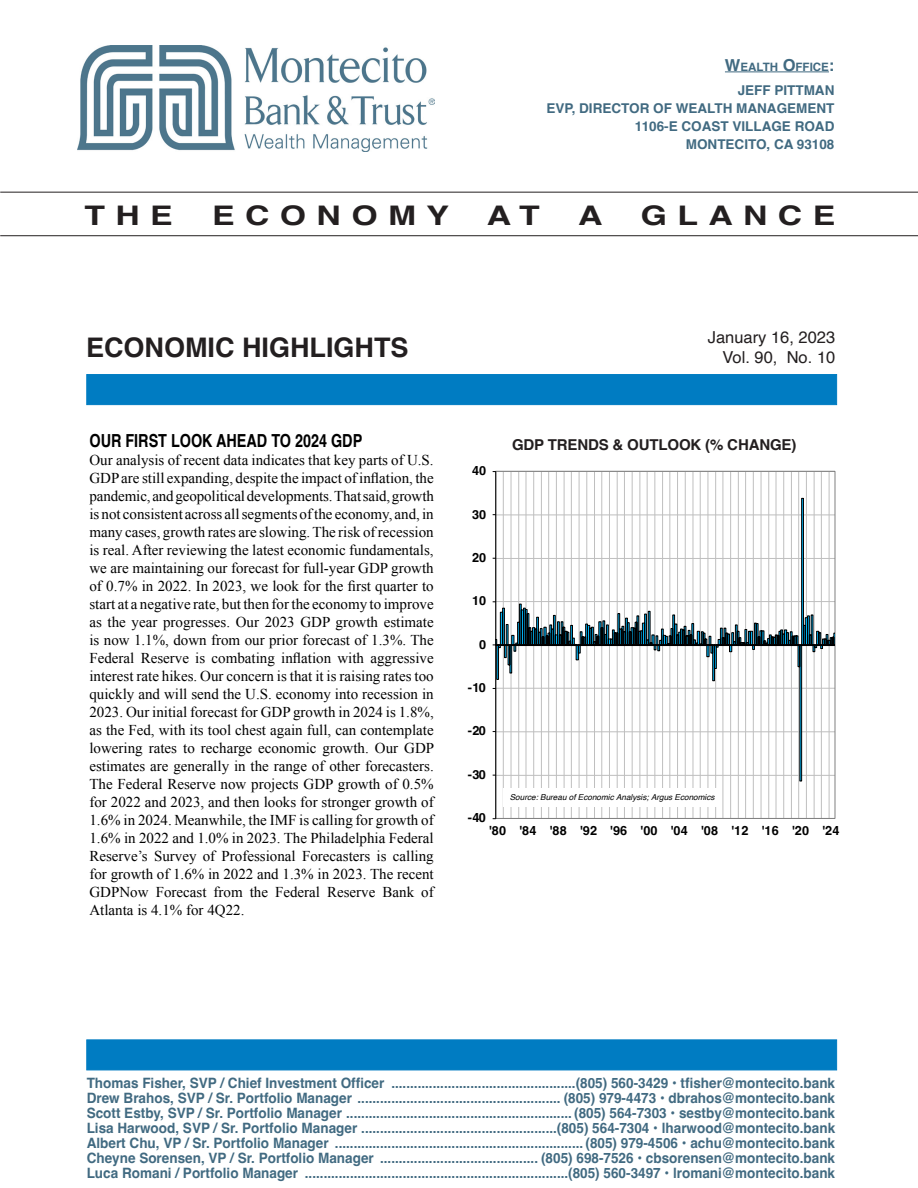
<style>
.page{position:relative;width:918px;height:1188px;background:#fff}
.page>*{position:absolute;margin:0;border:0;box-sizing:border-box;transform-origin:0 0}
.ALL_REPORTS_Header{font:700 27px "Helvetica";color:#231f20}
.ALL_REPORTS_Header-2{font:700 27px "Helvetica";color:#231f20;scale:1.25 1}
.ALL_REPORTS_Header-3{font:700 27px "Helvetica";letter-spacing:.31em;color:#231f20;scale:1.25 1}
.Story_Head{font:700 18px "Helvetica";color:#000;scale:.8 1}
.t1{font:16.5px "Helvetica";color:#231f20}
.Summary_Text{font:15px/18px "Times New Roman";color:#000;text-align:justify}
.Chart_Header{font:700 15px "Helvetica";letter-spacing:-.01em;color:#231f20}
.MBT_Footer{font:700 14.25px "Helvetica";color:#416a81;scale:.95 1}
.t2{font:700 13.5px "Helvetica";color:#416a81}
.t3{font:700 12.75px "Helvetica";letter-spacing:.015em;color:#000}
.t4{font:700 11.55px "Helvetica";color:#416a81}
.t5{font:700 10.95px "Helvetica";color:#000}
.t6{font:italic 8.1px "Helvetica";color:#000}
.s1{font-size:16.5px}
</style>
<div class="page">
<hr style="left:0;top:235px;width:918px;height:1px;background:#231f20">
<hr style="left:0;top:192px;width:918px;height:1px;background:#231f20">
<div style="left:86px;top:374px;width:751px;height:31px;background:#007cc2;border:1px solid #007cc2"></div>
<div style="left:86px;top:1040px;width:751px;height:30px;background:#007cc2"></div>
<hr style="left:503px;top:471px;width:1px;height:347px;background:#bfbfbf">
<hr style="left:511px;top:471px;width:1px;height:347px;background:#bfbfbf">
<hr style="left:518px;top:471px;width:1px;height:347px;background:#bfbfbf">
<hr style="left:526px;top:471px;width:1px;height:347px;background:#bfbfbf">
<hr style="left:533px;top:471px;width:1px;height:347px;background:#bfbfbf">
<hr style="left:541px;top:471px;width:1px;height:347px;background:#bfbfbf">
<hr style="left:548px;top:471px;width:1px;height:347px;background:#bfbfbf">
<hr style="left:556px;top:471px;width:1px;height:347px;background:#bfbfbf">
<hr style="left:564px;top:471px;width:1px;height:347px;background:#bfbfbf">
<hr style="left:571px;top:471px;width:1px;height:347px;background:#bfbfbf">
<hr style="left:579px;top:471px;width:1px;height:347px;background:#bfbfbf">
<hr style="left:586px;top:471px;width:1px;height:347px;background:#bfbfbf">
<hr style="left:594px;top:471px;width:1px;height:347px;background:#bfbfbf">
<hr style="left:601px;top:471px;width:1px;height:347px;background:#bfbfbf">
<hr style="left:609px;top:471px;width:1px;height:347px;background:#bfbfbf">
<hr style="left:617px;top:471px;width:1px;height:347px;background:#bfbfbf">
<hr style="left:624px;top:471px;width:1px;height:347px;background:#bfbfbf">
<hr style="left:632px;top:471px;width:1px;height:347px;background:#bfbfbf">
<hr style="left:640px;top:471px;width:1px;height:347px;background:#bfbfbf">
<hr style="left:647px;top:471px;width:1px;height:347px;background:#bfbfbf">
<hr style="left:655px;top:471px;width:1px;height:347px;background:#bfbfbf">
<hr style="left:662px;top:471px;width:1px;height:347px;background:#bfbfbf">
<hr style="left:669px;top:471px;width:1px;height:347px;background:#bfbfbf">
<hr style="left:677px;top:471px;width:1px;height:347px;background:#bfbfbf">
<hr style="left:685px;top:471px;width:1px;height:347px;background:#bfbfbf">
<hr style="left:693px;top:471px;width:1px;height:347px;background:#bfbfbf">
<hr style="left:700px;top:471px;width:1px;height:347px;background:#bfbfbf">
<hr style="left:708px;top:471px;width:1px;height:347px;background:#bfbfbf">
<hr style="left:715px;top:471px;width:1px;height:347px;background:#bfbfbf">
<hr style="left:723px;top:471px;width:1px;height:347px;background:#bfbfbf">
<hr style="left:730px;top:471px;width:1px;height:347px;background:#bfbfbf">
<hr style="left:738px;top:471px;width:1px;height:347px;background:#bfbfbf">
<hr style="left:745px;top:471px;width:1px;height:347px;background:#bfbfbf">
<hr style="left:753px;top:471px;width:1px;height:347px;background:#bfbfbf">
<hr style="left:761px;top:471px;width:1px;height:347px;background:#bfbfbf">
<hr style="left:768px;top:471px;width:1px;height:347px;background:#bfbfbf">
<hr style="left:776px;top:471px;width:1px;height:347px;background:#bfbfbf">
<hr style="left:783px;top:471px;width:1px;height:347px;background:#bfbfbf">
<hr style="left:791px;top:471px;width:1px;height:347px;background:#bfbfbf">
<hr style="left:798px;top:471px;width:1px;height:347px;background:#bfbfbf">
<hr style="left:806px;top:471px;width:1px;height:347px;background:#bfbfbf">
<hr style="left:814px;top:471px;width:1px;height:347px;background:#bfbfbf">
<hr style="left:821px;top:471px;width:1px;height:347px;background:#bfbfbf">
<hr style="left:829px;top:471px;width:1px;height:347px;background:#bfbfbf">
<svg style="left:497px;top:498px;width:338px;height:283px"></svg>
<hr style="left:496px;top:472px;width:1px;height:347px;background:#000">
<hr style="left:496px;top:644px;width:339px;height:2px;background:#000">
<div style="left:503px;top:789px;width:217px;height:18px;background:#fff"></div>
<hr style="left:725px;top:71px;width:104px;height:1px;background:#416a81">
<img style="left:78px;top:46px;width:356px;height:106px">
<p class="t4" style="left:725px;top:60px;width:111px"><span class="s1">W</span>EALTH <span class="s1">O</span>FFICE<span class="s1">:</span></p>
<p class="t2" style="left:738px;top:82px;width:98px">JEFF PITTMAN</p>
<p class="t2" style="left:546px;top:100px;width:290px">EVP, DIRECTOR OF WEALTH MANAGEMENT</p>
<p class="t2" style="left:635px;top:118px;width:201px">1106-E COAST VILLAGE ROAD</p>
<p class="t2" style="left:686px;top:136px;width:150px">MONTECITO, CA 93108</p>
<p class="ALL_REPORTS_Header-2" style="left:84px;top:199px;width:72px">THE</p>
<p class="ALL_REPORTS_Header-3" style="left:212px;top:199px;width:191px">ECONOMY</p>
<p class="ALL_REPORTS_Header-2" style="left:487px;top:199px;width:44px">AT</p>
<p class="ALL_REPORTS_Header-2" style="left:578px;top:199px;width:21px">A</p>
<p class="ALL_REPORTS_Header-2" style="left:641px;top:199px;width:157px">GLANCE</p>
<p class="ALL_REPORTS_Header" style="left:86px;top:331px;width:324px">ECONOMIC HIGHLIGHTS</p>
<p class="Story_Head" style="left:89px;top:429px;width:343px">OUR FIRST LOOK AHEAD TO 2024 GDP</p>
<p class="Summary_Text" style="left:89px;top:450px;width:346px">Our analysis of recent data indicates that key parts of U.S.<br>GDP are still expanding, despite the impact of inflation, the pandemic, and geopolitical developments. That said, growth is not consistent across all segments of the economy, and, in many cases, growth rates are slowing. The risk of recession is real. After reviewing the latest economic fundamentals, we are maintaining our forecast for full-year GDP growth of 0.7% in 2022. In 2023, we look for the first quarter to start at a negative rate, but then for the economy to improve as the year progresses. Our 2023 GDP growth estimate is now 1.1%, down from our prior forecast of 1.3%. The Federal Reserve is combating inflation with aggressive interest rate hikes. Our concern is that it is raising rates too quickly and will send the U.S. economy into recession in 2023. Our initial forecast for GDP growth in 2024 is 1.8%, as the Fed, with its tool chest again full, can contemplate lowering rates to recharge economic growth. Our GDP estimates are generally in the range of other forecasters.<br>The Federal Reserve now projects GDP growth of 0.5% for 2022 and 2023, and then looks for stronger growth of 1.6% in 2024. Meanwhile, the IMF is calling for growth of 1.6% in 2022 and 1.0% in 2023. The Philadelphia Federal Reserve’s Survey of Professional Forecasters is calling for growth of 1.6% in 2022 and 1.3% in 2023. The recent GDPNow Forecast from the Federal Reserve Bank of Atlanta is 4.1% for 4Q22.</p>
<p class="t1" style="left:708px;top:325px;width:129px">January 16, 2023</p>
<p class="t1" style="left:723px;top:344px;width:114px">Vol. 90, No. 10</p>
<p class="t3" style="left:472px;top:463px;width:16px">40</p>
<p class="t3" style="left:472px;top:506px;width:16px">30</p>
<p class="t3" style="left:472px;top:549px;width:16px">20</p>
<p class="t3" style="left:472px;top:593px;width:16px">10</p>
<p class="t3" style="left:479px;top:636px;width:9px">0</p>
<p class="t3" style="left:468px;top:680px;width:19px">-10</p>
<p class="t3" style="left:468px;top:723px;width:19px">-20</p>
<p class="t3" style="left:468px;top:766px;width:19px">-30</p>
<p class="t3" style="left:468px;top:810px;width:19px">-40</p>
<p class="Chart_Header" style="left:512px;top:436px;width:286px">GDP TRENDS &amp; OUTLOOK (% CHANGE)</p>
<p class="t5" style="left:555px;top:440px;width:204px">GDP TRENDS &amp; OUTLOOK (% Change)</p>
<p class="t6" style="left:510px;top:791px;width:206px">Source: Bureau of Economic Analysis; Argus Economics</p>
<p class="t3" style="left:489px;top:823px;width:352px">'80 '84 '88 '92 '96 '00 '04 '08 '12 '16 '20 '24</p>
<p class="MBT_Footer" style="left:87px;top:1074px;width:789px">Thomas Fisher, SVP / Chief Investment Officer .................................................(805) 560-3429 • tfisher@montecito.bank</p>
<p class="MBT_Footer" style="left:87px;top:1089px;width:789px">Drew Brahos, SVP / Sr. Portfolio Manager ...................................................... (805) 979-4473 • dbrahos@montecito.bank</p>
<p class="MBT_Footer" style="left:87px;top:1104px;width:789px">Scott Estby, SVP / Sr. Portfolio Manager ............................................................ (805) 564-7303 • sestby@montecito.bank</p>
<p class="MBT_Footer" style="left:87px;top:1119px;width:789px">Lisa Harwood, SVP / Sr. Portfolio Manager ....................................................(805) 564-7304 • lharwood@montecito.bank</p>
<p class="MBT_Footer" style="left:87px;top:1134px;width:789px">Albert Chu, VP / Sr. Portfolio Manager .................................................................. (805) 979-4506 • achu@montecito.bank</p>
<p class="MBT_Footer" style="left:87px;top:1149px;width:789px">Cheyne Sorensen, VP / Sr. Portfolio Manager .......................................... (805) 698-7526 • cbsorensen@montecito.bank</p>
<p class="MBT_Footer" style="left:87px;top:1164px;width:789px">Luca Romani / Portfolio Manager ......................................................................(805) 560-3497 • lromani@montecito.bank</p>
</div>
